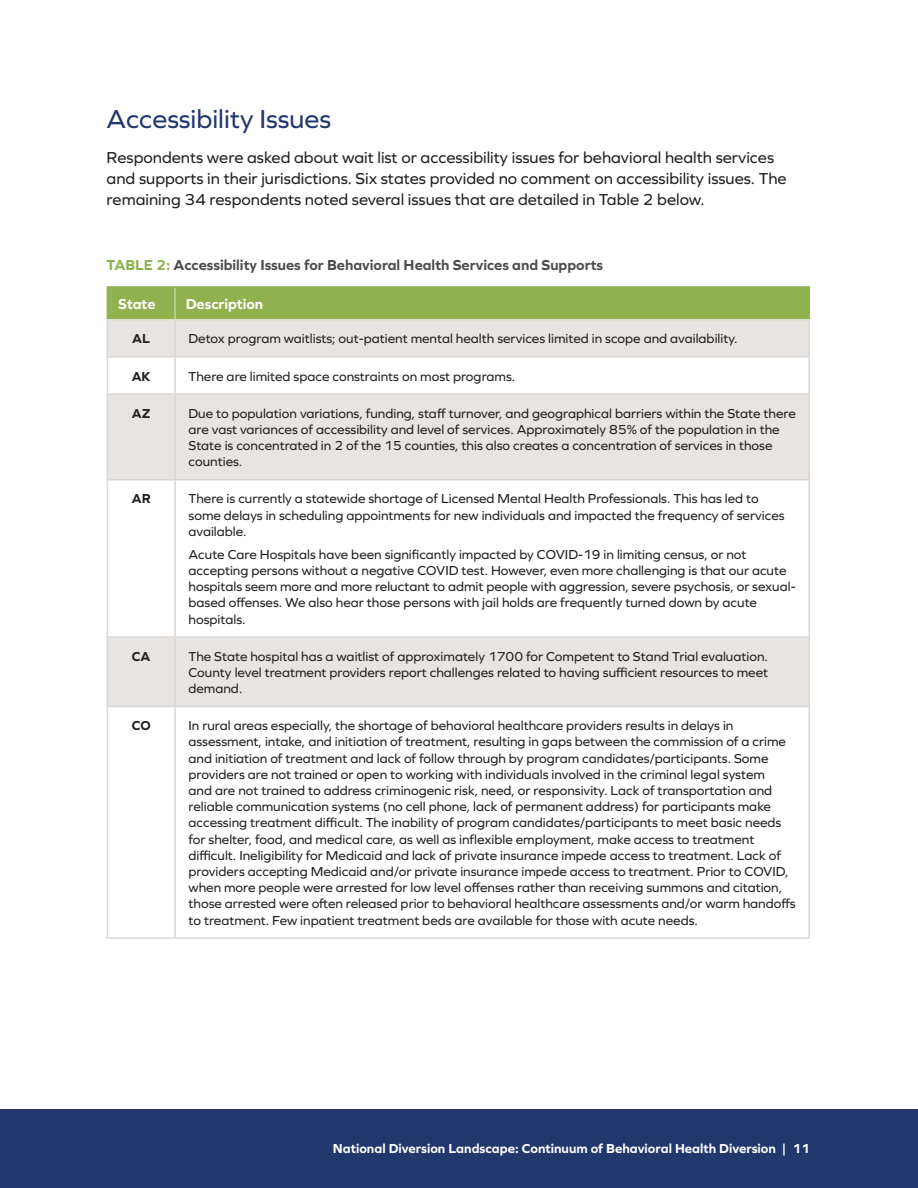
<style>
.page{position:relative;width:918px;height:1188px;background:#fff}
.page>*{position:absolute;margin:0;border:0;box-sizing:border-box;transform-origin:0 0}
.NEW_Header_smaller{font:27px "Graphie";color:#22376d}
.NEW_Body_Copy{font:16.5px/21px "Graphie";color:#231f20}
.NEW_Body_Copy-2{font:700 15px "Graphie";color:#4b4c4d}
.t1{font:700 15px "Graphie";color:#fff}
.t2{font:13.5px/16.2px "Graphie";color:#231f20}
.t3{font:700 13.5px "Graphie";color:#fff}
.Bold_State{font:700 13.5px "Graphie";color:#231f20}
.s1{color:#8fb14e}
</style>
<div class="page">
<div style="left:0;top:1110px;width:918px;height:78px;background:#22376d"></div>
<div style="left:108px;top:288px;width:700px;height:31px;background:#8fb14e"></div>
<svg style="left:108px;top:321px;width:700px;height:385px"></svg>
<hr style="left:107px;top:321px;width:1px;height:35px;background:#d9d6d4">
<hr style="left:174px;top:321px;width:2px;height:35px;background:#d9d6d4">
<hr style="left:808px;top:321px;width:2px;height:35px;background:#d9d6d4">
<hr style="left:107px;top:356px;width:68px;height:2px;background:#d9d6d4">
<hr style="left:107px;top:358px;width:1px;height:35px;background:#d9d6d4">
<hr style="left:175px;top:356px;width:635px;height:2px;background:#d9d6d4">
<hr style="left:174px;top:358px;width:2px;height:35px;background:#d9d6d4">
<hr style="left:808px;top:358px;width:2px;height:35px;background:#d9d6d4">
<hr style="left:107px;top:393px;width:68px;height:2px;background:#d9d6d4">
<hr style="left:107px;top:395px;width:1px;height:84px;background:#d9d6d4">
<hr style="left:175px;top:393px;width:635px;height:2px;background:#d9d6d4">
<hr style="left:174px;top:395px;width:2px;height:84px;background:#d9d6d4">
<hr style="left:808px;top:395px;width:2px;height:84px;background:#d9d6d4">
<hr style="left:107px;top:479px;width:68px;height:2px;background:#d9d6d4">
<hr style="left:107px;top:481px;width:1px;height:155px;background:#d9d6d4">
<hr style="left:175px;top:479px;width:635px;height:2px;background:#d9d6d4">
<hr style="left:174px;top:481px;width:2px;height:155px;background:#d9d6d4">
<hr style="left:808px;top:481px;width:2px;height:155px;background:#d9d6d4">
<hr style="left:107px;top:636px;width:68px;height:2px;background:#d9d6d4">
<hr style="left:107px;top:638px;width:1px;height:68px;background:#d9d6d4">
<hr style="left:175px;top:636px;width:635px;height:2px;background:#d9d6d4">
<hr style="left:174px;top:638px;width:2px;height:68px;background:#d9d6d4">
<hr style="left:808px;top:638px;width:2px;height:68px;background:#d9d6d4">
<hr style="left:107px;top:706px;width:68px;height:1px;background:#d9d6d4">
<hr style="left:107px;top:707px;width:1px;height:230px;background:#d9d6d4">
<hr style="left:175px;top:706px;width:635px;height:1px;background:#d9d6d4">
<hr style="left:174px;top:707px;width:2px;height:230px;background:#d9d6d4">
<hr style="left:808px;top:707px;width:2px;height:230px;background:#d9d6d4">
<hr style="left:107px;top:937px;width:68px;height:2px;background:#d9d6d4">
<hr style="left:175px;top:937px;width:635px;height:2px;background:#d9d6d4">
<hr style="left:107px;top:286px;width:68px;height:2px;background:#8fb14e">
<hr style="left:107px;top:288px;width:1px;height:31px;background:#8fb14e">
<hr style="left:175px;top:286px;width:635px;height:2px;background:#8fb14e">
<hr style="left:808px;top:288px;width:2px;height:31px;background:#8fb14e">
<hr style="left:174px;top:288px;width:2px;height:31px;background:#c4d3a0">
<hr style="left:107px;top:319px;width:68px;height:2px;background:#d9e2c3">
<hr style="left:175px;top:319px;width:635px;height:2px;background:#d9e2c3">
<p class="NEW_Header_smaller" style="left:107px;top:103px;width:226px">Accessibility Issues</p>
<p class="NEW_Body_Copy" style="left:107px;top:146px;width:682px">Respondents were asked about wait list or accessibility issues for behavioral health services and supports in their jurisdictions. Six states provided no comment on accessibility issues. The remaining 34 respondents noted several issues that are detailed in Table 2 below.</p>
<p class="NEW_Body_Copy-2" style="left:107px;top:256px;width:498px"><span class="s1">TABLE 2:</span> Accessibility Issues for Behavioral Health Services and Supports</p>
<p class="t1" style="left:118px;top:295px;width:39px">State</p>
<p class="t1" style="left:186px;top:295px;width:79px">Description</p>
<p class="Bold_State" style="left:132px;top:331px;width:19px">AL</p>
<p class="t2" style="left:189px;top:331px;width:551px">Detox program waitlists; out-patient mental health services limited in scope and availability.</p>
<p class="Bold_State" style="left:132px;top:368px;width:21px">AK</p>
<p class="t2" style="left:189px;top:368px;width:328px">There are limited space constraints on most programs.</p>
<p class="Bold_State" style="left:132px;top:405px;width:20px">AZ</p>
<p class="t2" style="left:189px;top:405px;width:609px">Due to population variations, funding, staff turnover, and geographical barriers within the State there are vast variances of accessibility and level of services. Approximately 85% of the population in the State is concentrated in 2 of the 15 counties, this also creates a concentration of services in those counties.</p>
<p class="Bold_State" style="left:132px;top:491px;width:20px">AR</p>
<p class="t2" style="left:189px;top:490px;width:598px">There is currently a statewide shortage of Licensed Mental Health Professionals. This has led to some delays in scheduling appointments for new individuals and impacted the frequency of services available.</p>
<p class="t2" style="left:189px;top:546px;width:609px">Acute Care Hospitals have been significantly impacted by COVID-19 in limiting census, or not accepting persons without a negative COVID test. However, even more challenging is that our acute hospitals seem more and more reluctant to admit people with aggression, severe psychosis, or sexual&shy;based offenses. We also hear those persons with jail holds are frequently turned down by acute hospitals.</p>
<p class="Bold_State" style="left:132px;top:648px;width:20px">CA</p>
<p class="t2" style="left:189px;top:648px;width:581px;text-align:justify">The State hospital has a waitlist of approximately 1700 for Competent to Stand Trial evaluation.<br>County level treatment providers report challenges related to having sufficient resources to meet demand.</p>
<p class="Bold_State" style="left:132px;top:718px;width:20px">CO</p>
<p class="t2" style="left:189px;top:717px;width:609px">In rural areas especially, the shortage of behavioral healthcare providers results in delays in assessment, intake, and initiation of treatment, resulting in gaps between the commission of a crime and initiation of treatment and lack of follow through by program candidates/participants. Some providers are not trained or open to working with individuals involved in the criminal legal system<br>and are not trained to address criminogenic risk, need, or responsivity. Lack of transportation and reliable communication systems (no cell phone, lack of permanent address) for participants make accessing treatment difficult. The inability of program candidates/participants to meet basic needs for shelter, food, and medical care, as well as inflexible employment, make access to treatment difficult. Ineligibility for Medicaid and lack of private insurance impede access to treatment. Lack of providers accepting Medicaid and/or private insurance impede access to treatment. Prior to COVID, when more people were arrested for low level offenses rather than receiving summons and citation, those arrested were often released prior to behavioral healthcare assessments and/or warm handoffs to treatment. Few inpatient treatment beds are available for those with acute needs.</p>
<p class="t3" style="left:333px;top:1140px;width:479px">National Diversion Landscape: Continuum of Behavioral Health Diversion | 11</p>
</div>
